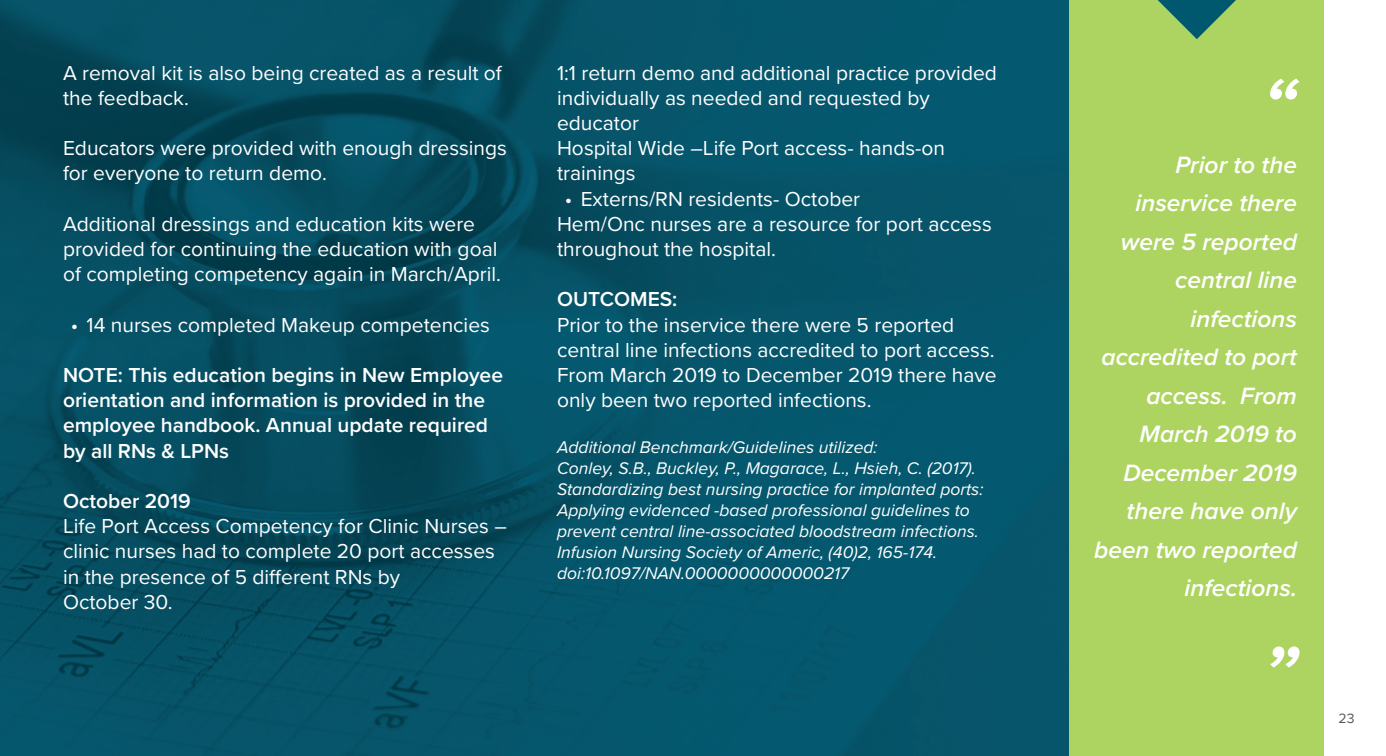
<style>
.page{position:relative;width:1386px;height:756px;background:#fff}
.page>*{position:absolute;margin:0;border:0;box-sizing:border-box;transform-origin:0 0}
.t1{font:italic 600 82.25px "Proxima Nova";color:#fff}
.t2{font:italic 600 24.5px/38.5px "Proxima Nova";color:#fff;text-align:right}
.t3{font:21px/25.2px "Proxima Nova";color:#fff}
.t4{font:600 21px/25.2px "Proxima Nova";color:#fff}
.t5{font:italic 17.5px/21px "Proxima Nova";color:#fff}
.t6{font:14px "Proxima Nova";color:#57585a}
</style>
<div class="page">
<img style="left:0;top:0;width:1070px;height:756px">
<div style="left:1070px;top:0;width:254px;height:756px;background:#add461"></div>
<svg style="left:1158px;top:0;width:78px;height:39px"></svg>
<p class="t3" style="left:63px;top:59px;width:440px">A removal kit is also being created as a result of the feedback.</p>
<p class="t3" style="left:63px;top:135px;width:446px">Educators were provided with enough dressings for everyone to return demo.</p>
<p class="t3" style="left:63px;top:210px;width:440px">Additional dressings and education kits were provided for continuing the education with goal of completing competency again in March/April.</p>
<p class="t3" style="left:71px;top:311px;width:421px">• 14 nurses completed Makeup competencies</p>
<p class="t4" style="left:63px;top:362px;width:442px">NOTE: This education begins in New Employee orientation and information is provided in the employee handbook. Annual update required by all RNs &amp; LPNs</p>
<p class="t4" style="left:63px;top:488px;width:129px">October 2019</p>
<p class="t3" style="left:63px;top:513px;width:445px">Life Port Access Competency for Clinic Nurses – clinic nurses had to complete 20 port accesses in the presence of 5 different RNs by</p>
<p class="t3" style="left:63px;top:588px;width:111px">October 30.</p>
<p class="t3" style="left:557px;top:59px;width:441px">1:1 return demo and additional practice provided individually as needed and requested by educator</p>
<p class="t3" style="left:557px;top:135px;width:390px">Hospital Wide –Life Port access- hands-on trainings</p>
<p class="t3" style="left:565px;top:185px;width:297px">• Externs/RN residents- October</p>
<p class="t3" style="left:557px;top:210px;width:436px">Hem/Onc nurses are a resource for port access throughout the hospital.</p>
<p class="t4" style="left:557px;top:286px;width:122px">OUTCOMES:</p>
<p class="t3" style="left:557px;top:311px;width:439px">Prior to the inservice there were 5 reported central line infections accredited to port access.</p>
<p class="t3" style="left:557px;top:361px;width:441px">From March 2019 to December 2019 there have only been two reported infections.</p>
<p class="t5" style="left:557px;top:437px;width:322px">Additional Benchmark/Guidelines utilized:</p>
<p class="t5" style="left:557px;top:458px;width:428px">Conley, S.B., Buckley, P., Magarace, L., Hsieh, C. (2017).<br>Standardizing best nursing practice for implanted ports:<br>Applying evidenced -based professional guidelines to prevent central line-associated bloodstream infections.<br>Infusion Nursing Society of Americ, (40)2, 165-174. doi:10.1097/NAN.0000000000000217</p>
<p class="t1" style="left:1262px;top:58px;width:37px">“</p>
<p class="t2" style="left:1094px;top:146px;width:204px">Prior to the inservice there were 5 reported central line infections accredited to port access. From<br>March 2019 to<br>December 2019 there have only been two reported infections.</p>
<p class="t1" style="left:1262px;top:626px;width:37px">”</p>
<p class="t6" style="left:1338px;top:708px;width:18px">23</p>
</div>
